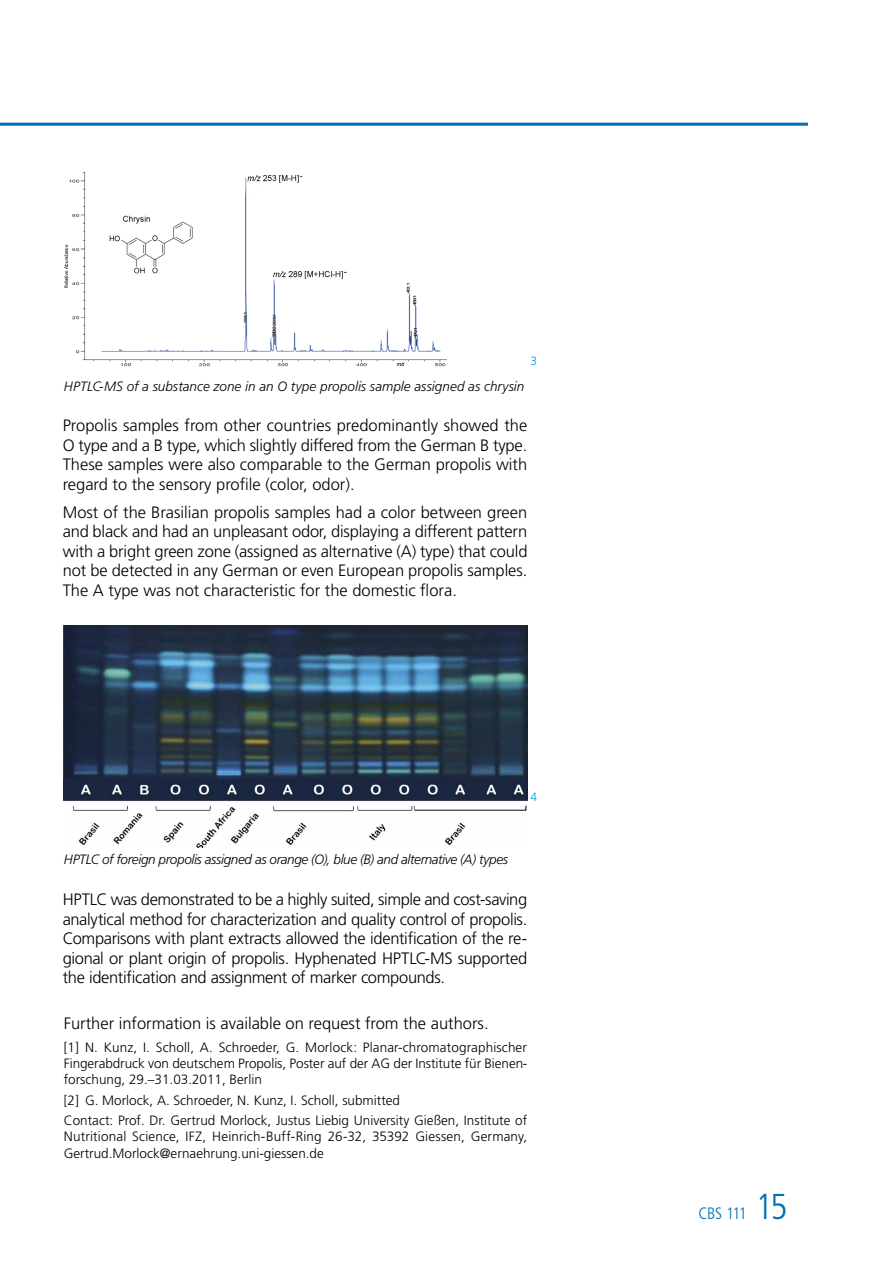
<style>
.page{position:relative;width:893px;height:1263px;background:#fff}
.page>*{position:absolute;margin:0;border:0;box-sizing:border-box;transform-origin:0 0}
.text_D{font:300 16.5px/19.5px "Frutiger";color:#000;text-align:justify}
.t1{font:300 condensed 16.5px "Frutiger";letter-spacing:-.055em;color:#006eb5}
.Literatur{font:300 13.5px/16.2px "Frutiger";color:#000;text-align:justify}
.legenden{font:italic 300 13.5px "Frutiger";letter-spacing:-.01em;color:#000}
.Bildernummern{font:300 12px "Frutiger";color:#009de0}
.s1{font-size:36px}
</style>
<div class="page">
<hr style="left:0;top:123px;width:808px;height:3px;background:#006eb5">
<img style="left:64px;top:172px;width:382px;height:194px">
<img style="left:64px;top:625px;width:463px;height:223px">
<p class="Bildernummern" style="left:530px;top:354px;width:8px">3</p>
<p class="legenden" style="left:64px;top:378px;width:462px">HPTLC-MS of a substance zone in an O type propolis sample assigned as chrysin</p>
<p class="text_D" style="left:63px;top:416px;width:466px">Propolis samples from other countries predominantly showed the O type and a B type, which slightly differed from the German B type.<br>These samples were also comparable to the German propolis with regard to the sensory profile (color, odor).</p>
<p class="text_D" style="left:63px;top:502px;width:466px">Most of the Brasilian propolis samples had a color between green and black and had an unpleasant odor, displaying a different pattern with a bright green zone (assigned as alternative (A) type) that could not be detected in any German or even European propolis samples.<br>The A type was not characteristic for the domestic flora.</p>
<p class="legenden" style="left:64px;top:851px;width:446px">HPTLC of foreign propolis assigned as orange (O), blue (B) and alternative (A) types</p>
<p class="Bildernummern" style="left:530px;top:790px;width:8px">4</p>
<p class="text_D" style="left:63px;top:890px;width:466px">HPTLC was demonstrated to be a highly suited, simple and cost-saving analytical method for characterization and quality control of propolis.<br>Comparisons with plant extracts allowed the identification of the re&shy;gional or plant origin of propolis. Hyphenated HPTLC-MS supported the identification and assignment of marker compounds.</p>
<p class="text_D" style="left:64px;top:1014px;width:426px">Further information is available on request from the authors.</p>
<p class="Literatur" style="left:64px;top:1039px;width:465px">[1] N. Kunz, I. Scholl, A. Schroeder, G. Morlock: Planar-chromatographischer Fingerabdruck von deutschem Propolis, Poster auf der AG der Institute für Bienen&shy;forschung, 29.–31.03.2011, Berlin</p>
<p class="Literatur" style="left:64px;top:1092px;width:338px">[2] G. Morlock, A. Schroeder, N. Kunz, I. Scholl, submitted</p>
<p class="Literatur" style="left:64px;top:1112px;width:465px">Contact: Prof. Dr. Gertrud Morlock, Justus Liebig University Gießen, Institute of Nutritional Science, IFZ, Heinrich-Buff-Ring 26-32, 35392 Giessen, Germany, Gertrud.Morlock@ernaehrung.uni-giessen.de</p>
<p class="t1" style="left:698px;top:1204px;width:90px">CBS 111 <span class="s1">15</span></p>
</div>
